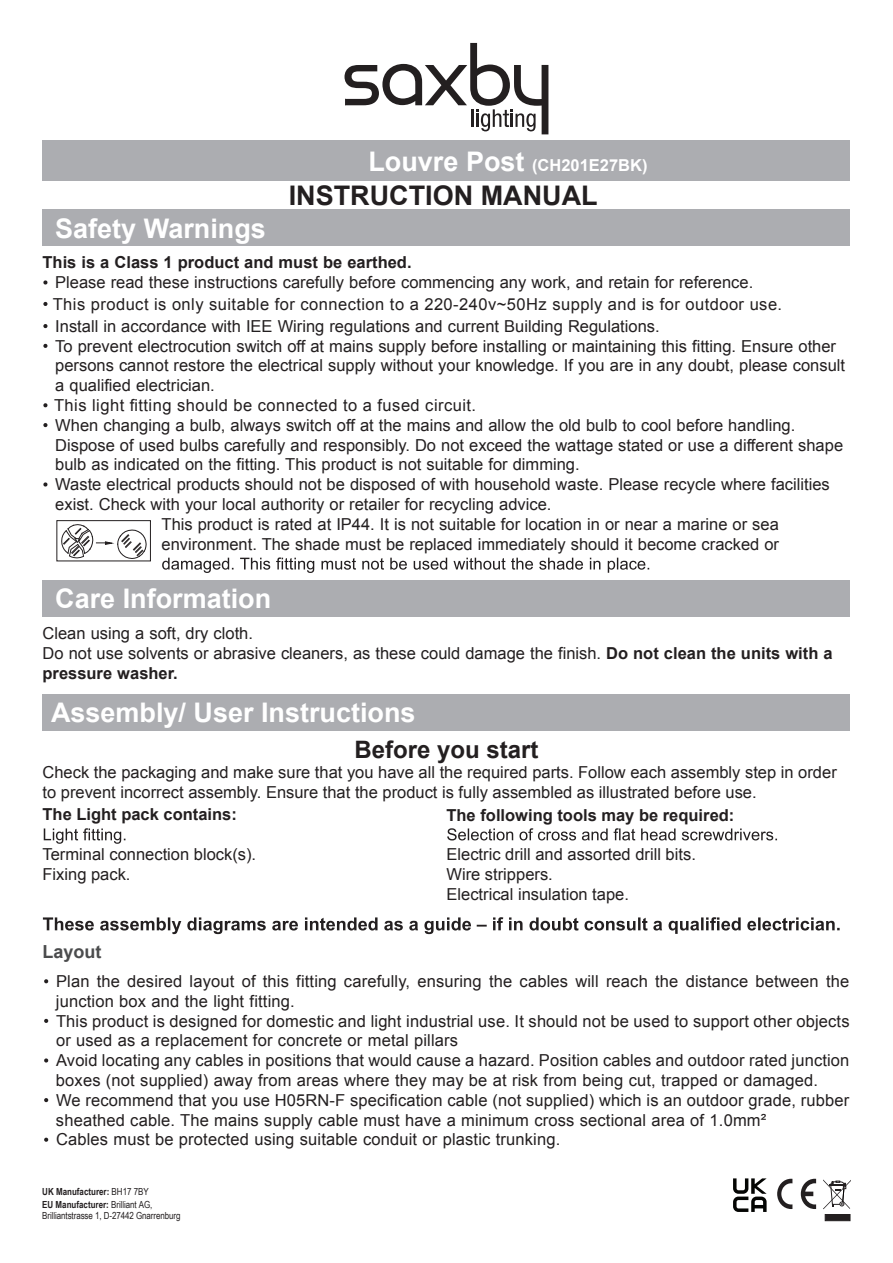
<style>
.page{position:relative;width:893px;height:1263px;background:#fff}
.page>*{position:absolute;margin:0;border:0;box-sizing:border-box;transform-origin:0 0}
.t1{font:700 27px "Arial";color:#fff}
.t2{font:700 27px "Arial";color:#231f20}
.t3{font:700 24px "Arial";color:#231f20}
.t4{font:700 18px "Arial";color:#4b4c4d}
.t5{font:16.5px/19.8px "Arial";color:#231f20}
.t6{font:16.5px "Arial";letter-spacing:.03em;color:#231f20}
.t7{font:700 16.5px "Arial";color:#231f20}
.t8{font:700 16.5px "Arial";color:#fff}
.t9{font:9.75px/11.1px "Arial Narrow";letter-spacing:-.01em;color:#231f20}
.t10{font:700 9.75px "Arial Narrow";color:#231f20}
.s1{font-size:27px}
.s2{font-weight:700}
.s3{font-weight:400}
</style>
<div class="page">
<div style="left:43px;top:210px;width:807px;height:36px;background:#acadb1"></div>
<div style="left:43px;top:694px;width:807px;height:36px;background:#acadb1"></div>
<div style="left:43px;top:580px;width:807px;height:36px;background:#acadb1"></div>
<div style="left:43px;top:140px;width:807px;height:41px;background:#acadb1"></div>
<svg style="left:43px;top:280px;width:4px;height:5px"></svg>
<svg style="left:43px;top:324px;width:4px;height:4px"></svg>
<svg style="left:43px;top:344px;width:4px;height:4px"></svg>
<svg style="left:43px;top:403px;width:4px;height:4px"></svg>
<svg style="left:43px;top:423px;width:4px;height:4px"></svg>
<svg style="left:43px;top:482px;width:4px;height:4px"></svg>
<svg style="left:162px;top:558px;width:72px;height:15px"></svg>
<svg style="left:240px;top:558px;width:30px;height:12px"></svg>
<svg style="left:276px;top:557px;width:38px;height:16px"></svg>
<svg style="left:321px;top:558px;width:35px;height:12px"></svg>
<svg style="left:362px;top:558px;width:22px;height:12px"></svg>
<svg style="left:390px;top:558px;width:17px;height:12px"></svg>
<svg style="left:414px;top:558px;width:33px;height:12px"></svg>
<svg style="left:453px;top:558px;width:80px;height:12px"></svg>
<svg style="left:539px;top:558px;width:44px;height:12px"></svg>
<svg style="left:590px;top:558px;width:10px;height:11px"></svg>
<svg style="left:608px;top:558px;width:41px;height:15px"></svg>
<svg style="left:44px;top:828px;width:81px;height:16px"></svg>
<svg style="left:447px;top:828px;width:66px;height:12px"></svg>
<svg style="left:519px;top:828px;width:57px;height:12px"></svg>
<svg style="left:582px;top:828px;width:26px;height:12px"></svg>
<svg style="left:614px;top:828px;width:21px;height:12px"></svg>
<svg style="left:641px;top:828px;width:34px;height:12px"></svg>
<svg style="left:682px;top:828px;width:95px;height:12px"></svg>
<svg style="left:43px;top:917px;width:797px;height:17px"></svg>
<svg style="left:44px;top:979px;width:4px;height:4px"></svg>
<svg style="left:44px;top:1019px;width:4px;height:4px"></svg>
<svg style="left:44px;top:1058px;width:4px;height:4px"></svg>
<svg style="left:44px;top:1098px;width:4px;height:4px"></svg>
<svg style="left:44px;top:1138px;width:4px;height:4px"></svg>
<svg style="left:344px;top:43px;width:204px;height:91px"></svg>
<svg style="left:777px;top:1179px;width:15px;height:30px"></svg>
<svg style="left:801px;top:1179px;width:15px;height:30px"></svg>
<svg style="left:733px;top:1178px;width:34px;height:34px"></svg>
<div style="left:825px;top:1214px;width:25px;height:7px;background:#231f20;border:1px solid #231f20"></div>
<svg style="left:823px;top:1179px;width:28px;height:30px"></svg>
<div style="left:57px;top:520px;width:94px;height:41px;border:1px solid #231f20"></div>
<svg style="left:61px;top:524px;width:86px;height:35px"></svg>
<svg style="left:43px;top:302px;width:4px;height:4px"></svg>
<p class="t8" style="left:368px;top:154px;width:281px"><span class="s1">Louvre Post</span> (CH201E27BK)</p>
<h1 class="t2" style="left:289px;top:178px;width:310px">INSTRUCTION MANUAL</h1>
<h1 class="t1" style="left:55px;top:210px;width:212px">Safety Warnings</h1>
<p class="t7" style="left:43px;top:252px;width:371px">This is a Class 1 product and must be earthed.</p>
<p class="t5" style="left:55px;top:273px;width:699px">Please read these instructions carefully before commencing any work, and retain for reference.</p>
<p class="t5" style="left:55px;top:316px;width:791px">Install in accordance with IEE Wiring regulations and current Building Regulations.<br>To prevent electrocution switch off at mains supply before installing or maintaining this fitting. Ensure other persons cannot restore the electrical supply without your knowledge. If you are in any doubt, please consult a qualified electrician.</p>
<p class="t5" style="left:55px;top:415px;width:741px">When changing a bulb, always switch off at the mains and allow the old bulb to cool before handling.</p>
<p class="t5" style="left:55px;top:435px;width:789px">Dispose of used bulbs carefully and responsibly. Do not exceed the wattage stated or use a different shape</p>
<p class="t5" style="left:55px;top:455px;width:526px">bulb as indicated on the fitting. This product is not suitable for dimming.</p>
<p class="t5" style="left:55px;top:475px;width:776px">Waste electrical products should not be disposed of with household waste. Please recycle where facilities</p>
<p class="t5" style="left:55px;top:495px;width:498px">exist. Check with your local authority or retailer for recycling advice.</p>
<p class="t5" style="left:162px;top:514px;width:619px">This product is rated at IP44. It is not suitable for location in or near a marine or sea</p>
<p class="t5" style="left:162px;top:534px;width:619px">environment. The shade must be replaced immediately should it become cracked or</p>
<p class="t6" style="left:53px;top:294px;width:731px">This product is only suitable for connection to a 220-240v~50Hz supply and is for outdoor use.</p>
<p class="t6" style="left:54px;top:395px;width:424px">This light fitting should be connected to a fused circuit.</p>
<h1 class="t1" style="left:55px;top:580px;width:218px">Care Information</h1>
<p class="t5" style="left:43px;top:623px;width:792px">Clean using a soft, dry cloth.<br>Do not use solvents or abrasive cleaners, as these could damage the finish. <span class="s2">Do not clean the units with a pressure washer.</span></p>
<h1 class="t1" style="left:51px;top:694px;width:366px">Assembly/ User Instructions</h1>
<h2 class="t3" style="left:354px;top:734px;width:186px">Before you start</h2>
<p class="t5" style="left:43px;top:762px;width:796px">Check the packaging and make sure that you have all the required parts. Follow each assembly step in order to prevent incorrect assembly. Ensure that the product is fully assembled as illustrated before use.</p>
<p class="t7" style="left:43px;top:804px;width:196px">The Light pack contains:</p>
<p class="t5" style="left:43px;top:844px;width:215px">Terminal connection block(s).<br>Fixing pack.</p>
<p class="t7" style="left:446px;top:804px;width:289px">The following tools may be required:</p>
<p class="t5" style="left:446px;top:844px;width:251px">Electric drill and assorted drill bits.<br>Wire strippers.<br>Electrical insulation tape.</p>
<p class="t4" style="left:43px;top:940px;width:61px">Layout</p>
<p class="t5" style="left:56px;top:971px;width:795px">Plan the desired layout of this fitting carefully, ensuring the cables will reach the distance between the junction box and the light fitting.<br>This product is designed for domestic and light industrial use. It should not be used to support other objects or used as a replacement for concrete or metal pillars<br>Avoid locating any cables in positions that would cause a hazard. Position cables and outdoor rated junction boxes (not supplied) away from areas where they may be at risk from being cut, trapped or damaged.<br>We recommend that you use H05RN-F specification cable (not supplied) which is an outdoor grade, rubber sheathed cable. The mains supply cable must have a minimum cross sectional area of 1.0mm²<br>Cables must be protected using suitable conduit or plastic trunking.</p>
<p class="t10" style="left:42px;top:1184px;width:108px">UK Manufacturer: <span class="s3">BH17 7BY</span></p>
<p class="t9" style="left:42px;top:1198px;width:140px"><span class="s2">EU Manufacturer:</span> Brilliant AG,<br>Brilliantstrasse 1, D-27442 Gnarrenburg</p>
</div>
